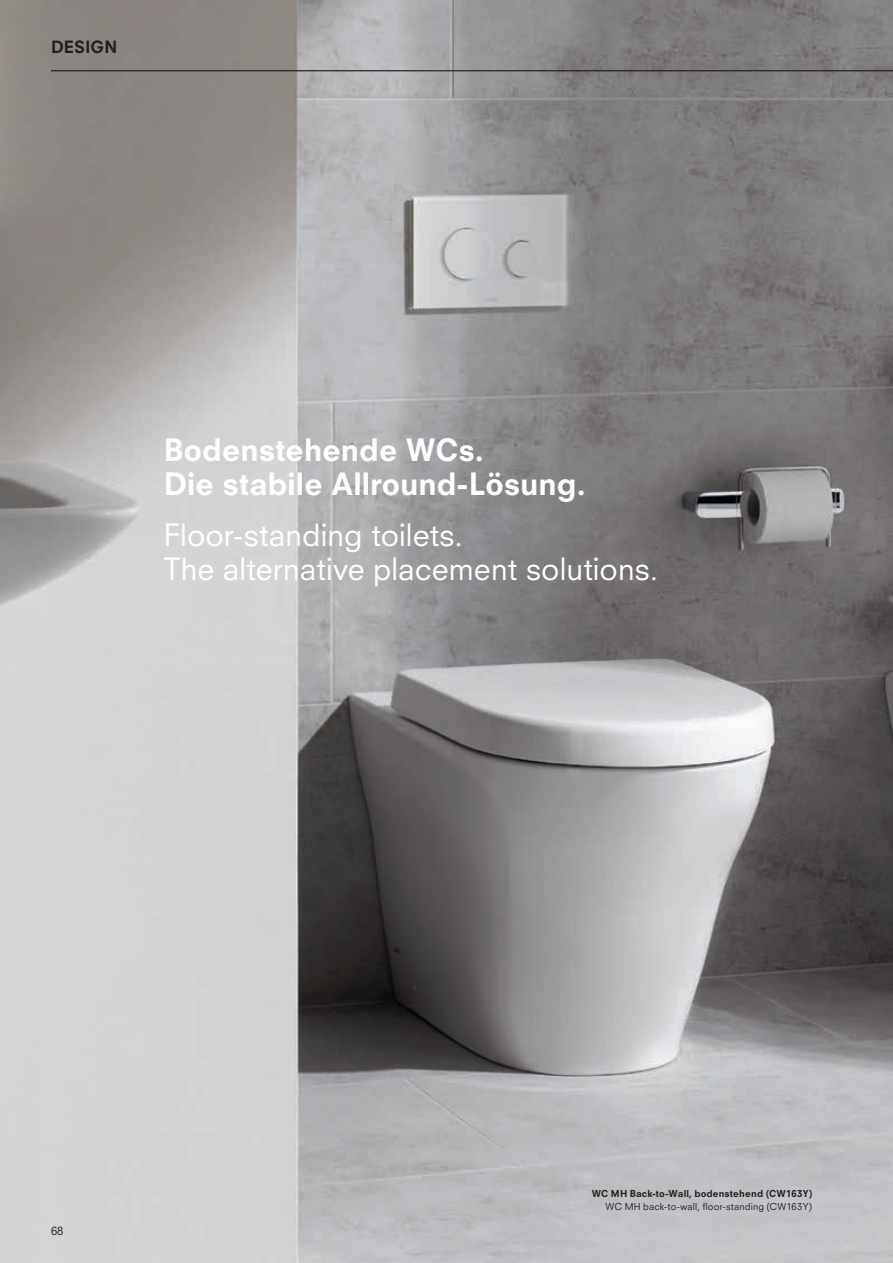
<style>
.page{position:relative;width:893px;height:1263px;background:#fff}
.page>*{position:absolute;margin:0;border:0;box-sizing:border-box;transform-origin:0 0}
.t1{font:30px/34px "Neuzeit SLT Std";letter-spacing:.005em;color:#fff}
.t2{font:800 30px/34px "Neuzeit SLT Std";color:#fff}
.t3{font:800 16.5px "Neuzeit SLT Std";color:#231f20}
.t4{font:11.25px "Neuzeit SLT Std";color:#231f20}
.t5{font:9.3px "Neuzeit SLT Std";letter-spacing:.015em;color:#231f20}
.t6{font:800 9.3px "Neuzeit SLT Std";letter-spacing:.015em;color:#231f20}
</style>
<div class="page">
<img style="left:0;top:0;width:893px;height:1263px">
<hr style="left:51px;top:70px;width:842px;height:1px;background:#231f20">
<p class="t3" style="left:51px;top:37px;width:68px">DESIGN</p>
<p class="t2" style="left:164px;top:433px;width:423px">Bodenstehende WCs.<br>Die stabile Allround-Lösung.</p>
<p class="t1" style="left:164px;top:518px;width:496px">Floor-standing toilets.<br>The alternative placement solutions.</p>
<p class="t4" style="left:51px;top:1224px;width:14px">68</p>
<p class="t6" style="left:592px;top:1188px;width:222px">WC MH Back-to-Wall, bodenstehend (CW163Y)</p>
<p class="t5" style="left:606px;top:1201px;width:208px">WC MH back-to-wall, floor-standing (CW163Y)</p>
</div>
